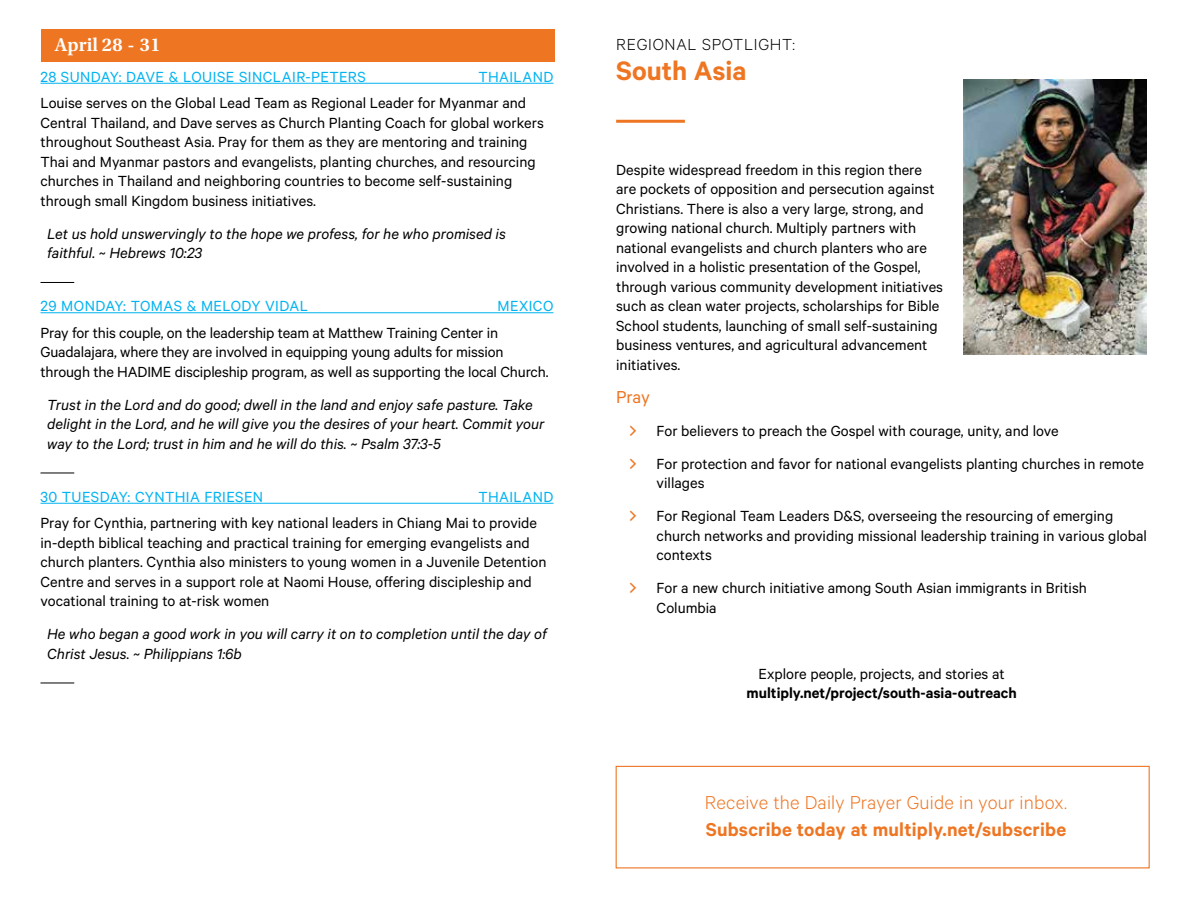
<style>
.page{position:relative;width:1188px;height:918px;background:#fff}
.page>*{position:absolute;margin:0;border:0;box-sizing:border-box;transform-origin:0 0}
.t1{font:600 30px "Calibre";color:#ee7623}
.t2{font:300 21px "Calibre";letter-spacing:.01em;color:#ee7623}
.t3{font:600 21px "Calibre";letter-spacing:.01em;color:#ee7623}
.t4{font:600 19.5px "Utopia Std";color:#fff}
.t5{font:19.5px "Calibre";color:#ee7623}
.t6{font:300 18px "Calibre";letter-spacing:.04em;color:#000}
.t7{font:16.5px/19.5px "Calibre";color:#000}
.t8{font:italic 16.5px/19.5px "Calibre";color:#000}
.t9{font:16.5px "Calibre";letter-spacing:.025em;color:#00b3f0}
.t10{font:600 16.5px "Calibre";color:#000}
.s1{color:#00aeef}
.s2{font-size:18px;color:#ee7623}
</style>
<div class="page">
<hr style="left:40px;top:83px;width:514px;height:1px;background:#00b3f0">
<hr style="left:40px;top:282px;width:34px;height:1px;background:#000">
<hr style="left:40px;top:313px;width:514px;height:1px;background:#00b3f0">
<hr style="left:40px;top:473px;width:34px;height:1px;background:#000">
<hr style="left:40px;top:503px;width:514px;height:1px;background:#00b3f0">
<hr style="left:40px;top:683px;width:34px;height:1px;background:#000">
<div style="left:41px;top:29px;width:514px;height:33px;background:#ee7623"></div>
<hr style="left:616px;top:120px;width:69px;height:3px;background:#ee7623">
<div style="left:616px;top:766px;width:534px;height:102px;border:1px solid #ee7623"></div>
<img style="left:964px;top:80px;width:182px;height:274px">
<p class="t4" style="left:55px;top:34px;width:107px">April 28 - 31</p>
<p class="t6" style="left:616px;top:34px;width:180px">REGIONAL SPOTLIGHT:</p>
<h1 class="t1" style="left:616px;top:53px;width:132px">South Asia</h1>
<p class="t9" style="left:40px;top:67px;width:327px"><span class="s1">28</span> SUNDAY: DAVE &amp; LOUISE SINCLAIR-PETERS</p>
<p class="t9" style="left:478px;top:67px;width:77px">THAILAND</p>
<p class="t7" style="left:40px;top:93px;width:505px">Louise serves on the Global Lead Team as Regional Leader for Myanmar and Central Thailand, and Dave serves as Church Planting Coach for global workers throughout Southeast Asia. Pray for them as they are mentoring and training Thai and Myanmar pastors and evangelists, planting churches, and resourcing churches in Thailand and neighboring countries to become self-sustaining through small Kingdom business initiatives.</p>
<p class="t8" style="left:47px;top:223px;width:460px">Let us hold unswervingly to the hope we profess, for he who promised is faithful. ~ Hebrews 10:23</p>
<p class="t7" style="left:616px;top:159px;width:328px">Despite widespread freedom in this region there are pockets of opposition and persecution against Christians. There is also a very large, strong, and growing national church. Multiply partners with national evangelists and church planters who are involved in a holistic presentation of the Gospel, through various community development initiatives such as clean water projects, scholarships for Bible School students, launching of small self-sustaining business ventures, and agricultural advancement initiatives.</p>
<p class="t5" style="left:616px;top:385px;width:35px">Pray</p>
<p class="t7" style="left:630px;top:413px;width:516px;line-height:33px"><span class="s2">&gt;</span> For believers to preach the Gospel with courage, unity, and love<br><span class="s2">&gt;</span> For protection and favor for national evangelists planting churches in remote</p>
<p class="t7" style="left:630px;top:466px;width:485px;line-height:33px;text-indent:27px">villages<br><span class="s2">&gt;</span> For Regional Team Leaders D&amp;S, overseeing the resourcing of emerging</p>
<p class="t7" style="left:657px;top:525px;width:492px">church networks and providing missional leadership training in various global contexts</p>
<p class="t7" style="left:657px;top:578px;width:432px;text-indent:-27px"><span class="s2">&gt;</span> For a new church initiative among South Asian immigrants in British<br>Columbia</p>
<p class="t9" style="left:40px;top:297px;width:269px"><span class="s1">29</span> MONDAY: TOMAS &amp; MELODY VIDAL</p>
<p class="t9" style="left:497px;top:297px;width:58px">MEXICO</p>
<p class="t7" style="left:40px;top:322px;width:510px">Pray for this couple, on the leadership team at Matthew Training Center in<br>Guadalajara, where they are involved in equipping young adults for mission through the HADIME discipleship program, as well as supporting the local Church.</p>
<p class="t8" style="left:47px;top:394px;width:499px">Trust in the Lord and do good; dwell in the land and enjoy safe pasture. Take delight in the Lord, and he will give you the desires of your heart. Commit your way to the Lord; trust in him and he will do this. ~ Psalm 37:3-5</p>
<p class="t9" style="left:40px;top:487px;width:224px"><span class="s1">30</span> TUESDAY: CYNTHIA FRIESEN</p>
<p class="t9" style="left:478px;top:487px;width:77px">THAILAND</p>
<p class="t7" style="left:40px;top:513px;width:507px">Pray for Cynthia, partnering with key national leaders in Chiang Mai to provide in-depth biblical teaching and practical training for emerging evangelists and church planters. Cynthia also ministers to young women in a Juvenile Detention Centre and serves in a support role at Naomi House, offering discipleship and vocational training to at-risk women</p>
<p class="t8" style="left:47px;top:624px;width:501px">He who began a good work in you will carry it on to completion until the day of<br>Christ Jesus. ~ Philippians 1:6b</p>
<p class="t7" style="left:759px;top:663px;width:248px">Explore people, projects, and stories at</p>
<p class="t10" style="left:747px;top:683px;width:272px">multiply.net/project/south-asia-outreach</p>
<p class="t2" style="left:705px;top:790px;width:364px">Receive the Daily Prayer Guide in your inbox.</p>
<p class="t3" style="left:706px;top:816px;width:362px">Subscribe today at multiply.net/subscribe</p>
</div>
